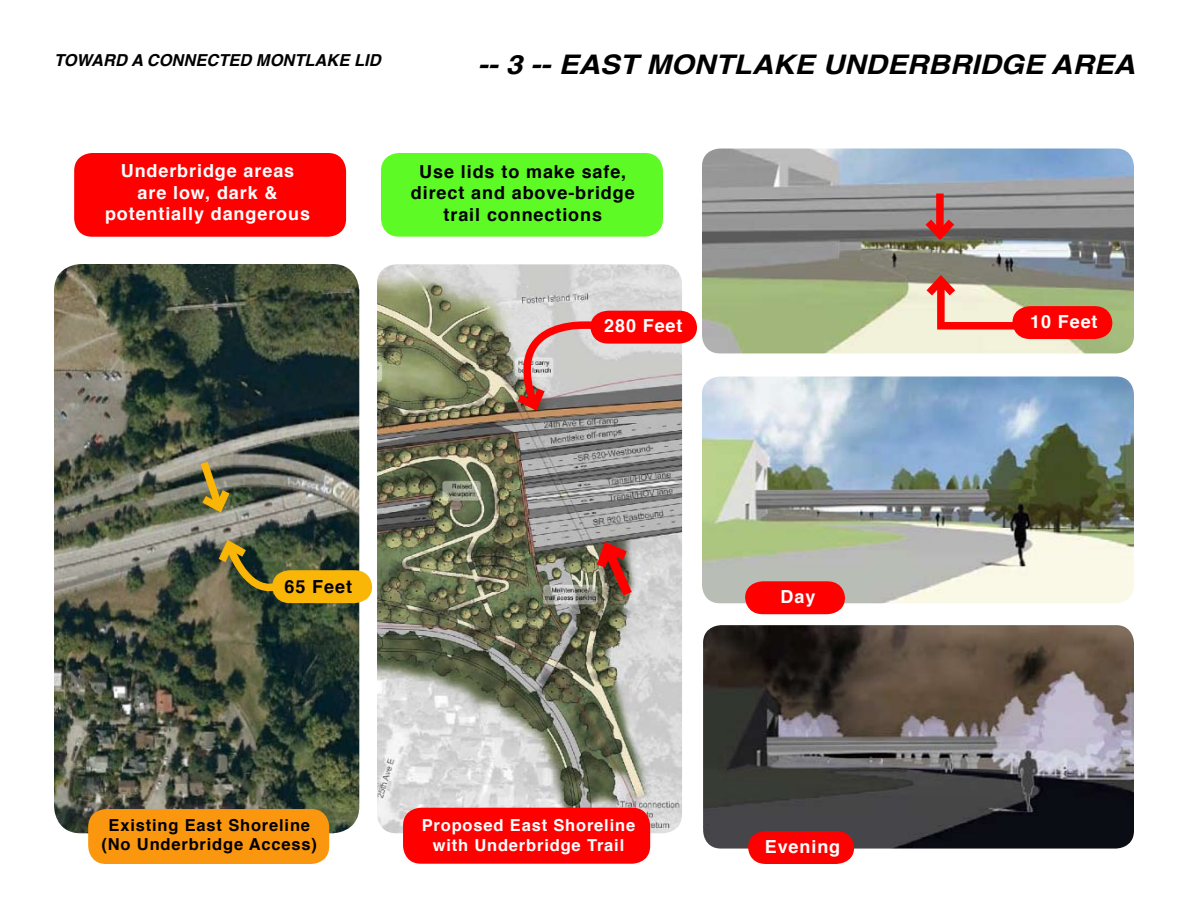
<style>
.page{position:relative;width:1188px;height:918px;background:#fff}
.page>*{position:absolute;margin:0;border:0;box-sizing:border-box;transform-origin:0 0}
.t1{font:italic 700 27px "Helvetica";color:#000;scale:1.1 1}
.t2{font:700 18px/21.6px "Helvetica";letter-spacing:.05em;color:#fff;text-align:center}
.t3{font:700 18px/21.6px "Helvetica";letter-spacing:.05em;color:#000;text-align:center}
.t4{font:700 16.5px/19.8px "Helvetica";letter-spacing:.05em;color:#000;text-align:center}
.t5{font:700 16.5px/19.8px "Helvetica";letter-spacing:.05em;color:#fff;text-align:center}
.t6{font:italic 700 16.5px "Helvetica";color:#000}
</style>
<div class="page">
<img style="left:702px;top:148px;width:432px;height:205px">
<img style="left:702px;top:376px;width:432px;height:227px">
<img style="left:377px;top:264px;width:305px;height:569px">
<img style="left:54px;top:264px;width:305px;height:569px">
<div style="left:88px;top:809px;width:241px;height:55px;background:#fb970e;border-radius:18px"></div>
<div style="left:403px;top:808px;width:247px;height:56px;background:#f00;border-radius:18px"></div>
<svg style="left:590px;top:536px;width:50px;height:70px;background:#a16d62"></svg>
<svg style="left:194px;top:453px;width:42px;height:65px;background:#8c8254"></svg>
<svg style="left:212px;top:535px;width:160px;height:68px;background:#897a33"></svg>
<div style="left:936px;top:194px;width:8px;height:41px;background:#f00"></div>
<svg style="left:918px;top:212px;width:44px;height:34px"></svg>
<svg style="left:919px;top:269px;width:193px;height:70px;background:#cd8371"></svg>
<img style="left:703px;top:625px;width:431px;height:224px">
<svg style="left:745px;top:581px;width:100px;height:33px;background:#fb1111"></svg>
<svg style="left:748px;top:831px;width:106px;height:33px;background:#f80b0b"></svg>
<div style="left:381px;top:153px;width:282px;height:84px;background:#5efa26;border-radius:18px"></div>
<div style="left:74px;top:153px;width:272px;height:84px;background:#f00;border-radius:18px"></div>
<svg style="left:500px;top:311px;width:197px;height:105px;background:#c9908b"></svg>
<p class="t6" style="left:54px;top:47px;width:328px">TOWARD A CONNECTED MONTLAKE LID</p>
<h1 class="t1" style="left:478px;top:43px;width:599px">-- 3 -- EAST MONTLAKE UNDERBRIDGE AREA</h1>
<p class="t2" style="left:105px;top:160px;width:207px">Underbridge areas are low, dark &amp; potentially dangerous</p>
<p class="t3" style="left:411px;top:161px;width:225px">Use lids to make safe, direct and above-bridge trail connections</p>
<p class="t2" style="left:604px;top:315px;width:80px">280 Feet</p>
<p class="t2" style="left:1030px;top:311px;width:69px">10 Feet</p>
<p class="t3" style="left:285px;top:577px;width:69px">65 Feet</p>
<p class="t4" style="left:102px;top:815px;width:217px">Existing East Shoreline (No Underbridge Access)</p>
<p class="t5" style="left:422px;top:816px;width:215px">Proposed East Shoreline with Underbridge Trail</p>
<p class="t2" style="left:781px;top:586px;width:36px">Day</p>
<p class="t2" style="left:765px;top:836px;width:77px">Evening</p>
</div>
